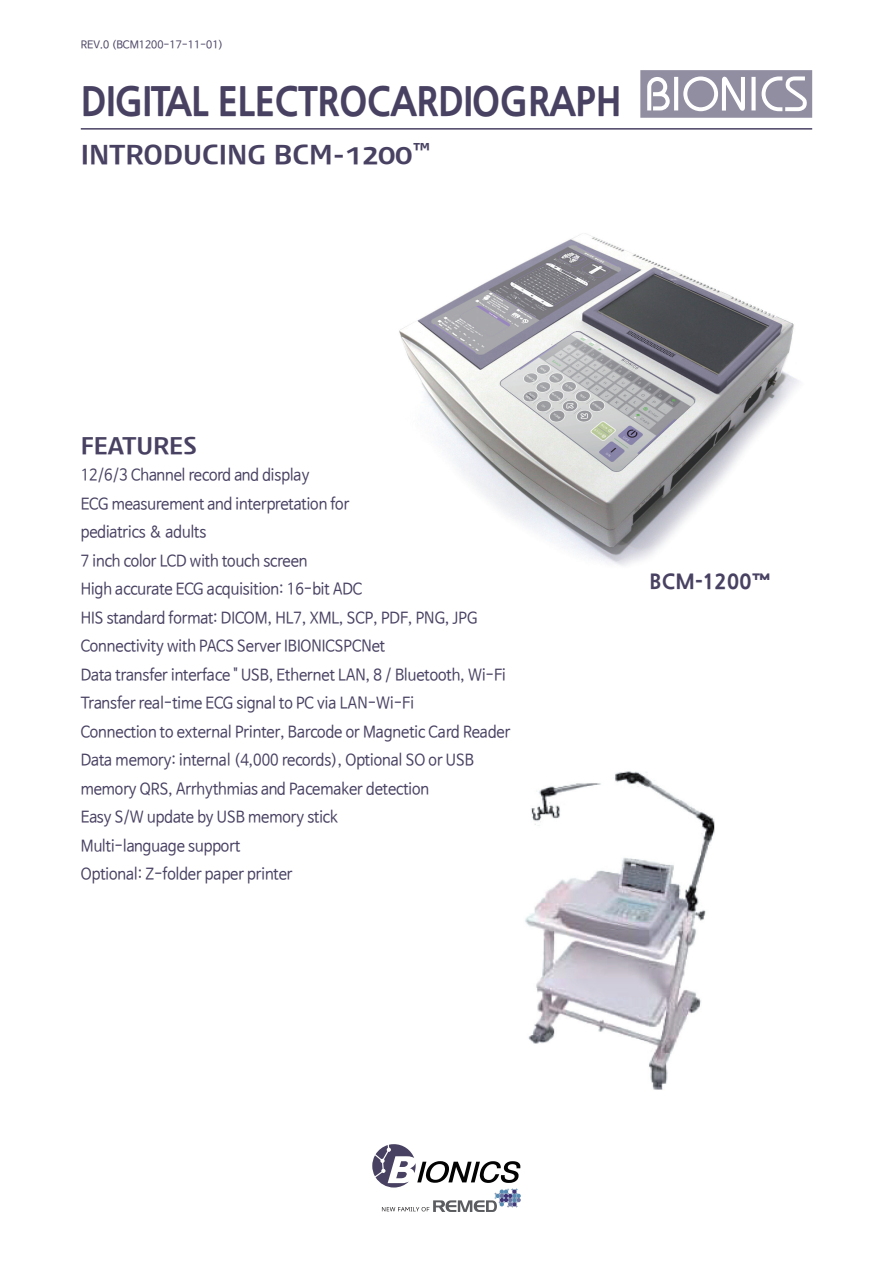
<style>
.page{position:relative;width:893px;height:1263px;background:#fff}
.page>*{position:absolute;margin:0;border:0;box-sizing:border-box;transform-origin:0 0}
.t1{font:700 39px "Nanum Gothic OTF Extra";letter-spacing:-.02em;color:#494162;scale:.93 1}
.t2{font:700 25.5px "Daum Semi";color:#494162}
.t3{font:700 22.5px "Daum Semi";color:#494162}
.t4{font:700 20.25px "Nanum Gothic OTF Extra";color:#494162}
.t5{font:15.75px/28.5px "Nanum Barun Gothic";color:#494162;scale:.93 1}
.t6{font:10.5px "Nanum Barun Gothic";color:#494162}
</style>
<div class="page">
<img style="left:399px;top:233px;width:400px;height:333px">
<img style="left:525px;top:771px;width:190px;height:319px">
<svg style="left:640px;top:70px;width:172px;height:48px"></svg>
<hr style="left:81px;top:128px;width:731px;height:2px;background:#494162">
<svg style="left:372px;top:1144px;width:149px;height:68px"></svg>
<p class="t6" style="left:81px;top:39px;width:144px">REV.0 (BCM1200-17-11-01)</p>
<h1 class="t1" style="left:81px;top:81px;width:583px">DIGITAL ELECTROCARDIOGRAPH</h1>
<h2 class="t2" style="left:81px;top:140px;width:352px">INTRODUCING BCM-1200™</h2>
<h3 class="t3" style="left:81px;top:433px;width:118px">FEATURES</h3>
<p class="t5" style="left:81px;top:462px;width:463px">12/6/3 Channel record and display<br>ECG measurement and interpretation for<br>pediatrics &amp; adults<br>7 inch color LCD with touch screen<br>High accurate ECG acquisition: 16-bit ADC<br>HIS standard format: DICOM, HL7, XML, SCP, PDF, PNG, JPG Connectivity with PACS Server IBIONICSPCNet<br>Data transfer interface " USB, Ethernet LAN, 8 / Bluetooth, Wi-Fi Transfer real-time ECG signal to PC via LAN-Wi-Fi<br>Connection to external Printer, Barcode or Magnetic Card Reader Data memory: internal (4,000 records), Optional SO or USB memory QRS, Arrhythmias and Pacemaker detection<br>Easy S/W update by USB memory stick<br>Multi-language support<br>Optional: Z-folder paper printer</p>
<p class="t4" style="left:649px;top:570px;width:122px">BCM-1200™</p>
</div>
